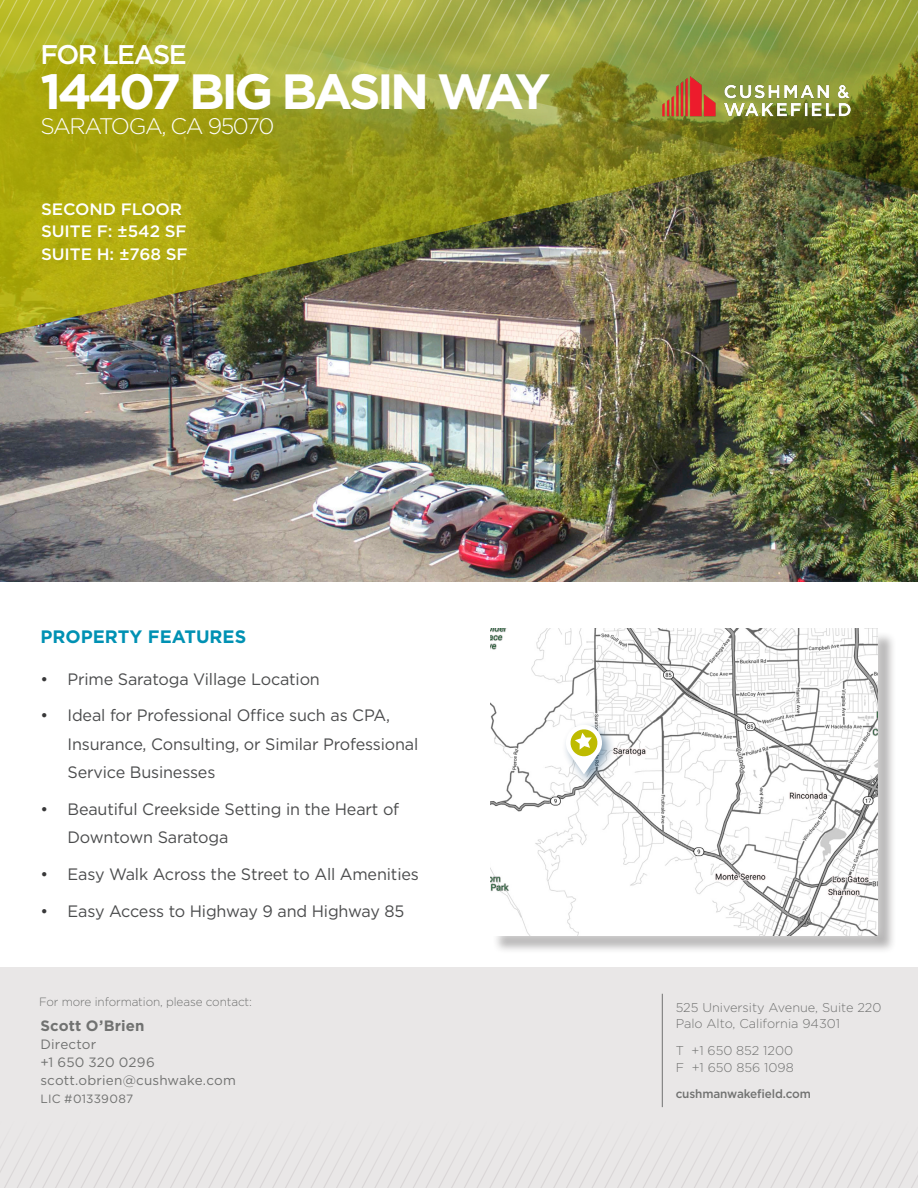
<style>
.page{position:relative;width:918px;height:1188px;background:#fff}
.page>*{position:absolute;margin:0;border:0;box-sizing:border-box;transform-origin:0 0}
.t1{font:700 49.5px "Gotham";letter-spacing:-.07em;color:#fff}
.t2{font:500 27px "Gotham";letter-spacing:-.06em;color:#fff}
.t3{font:300 22.5px "Gotham";letter-spacing:-.065em;color:#fff}
.Head_3_-_red{font:700 18px "Gotham";color:#0091b3}
.t4{font:16.5px/28.5px "Gotham";letter-spacing:-.01em;color:#4b4c4d}
.Tag_Text_-_white{font:500 16.5px "Gotham";letter-spacing:-.01em;color:#fff}
.t5{font:700 15px "Gotham";letter-spacing:.01em;color:#717271}
.t6{font:13.5px/18px "Gotham";letter-spacing:.01em;color:#717271}
.t7{font:300 12.75px/16.5px "Gotham";color:#717271}
.t8{font:300 12px "Gotham";letter-spacing:-.01em;color:#717271}
.t9{font:500 12px "Gotham";letter-spacing:-.01em;color:#717271}
.t10{font:12px "Gotham";letter-spacing:.015em;color:#717271}
.s1{color:#383839}
</style>
<div class="page">
<div style="left:0;top:968px;width:918px;height:220px;background:#e9e7e7"></div>
<hr style="left:662px;top:994px;width:1px;height:113px;background:#717271">
<svg style="left:0;top:1150px;width:918px;height:38px"></svg>
<div style="left:492px;top:631px;width:404px;height:324px;background:#231f20;opacity:.34"></div>
<div style="left:480px;top:619px;width:407px;height:326px;background:#fff;opacity:.75"></div>
<img style="left:490px;top:629px;width:388px;height:307px">
<img style="left:0;top:345px;width:918px;height:236px">
<div style="left:561px;top:720px;width:55px;height:67px;background:#003864;opacity:.5"></div>
<svg style="left:566px;top:719px;width:42px;height:55px"></svg>
<img style="left:0;top:85px;width:918px;height:260px">
<img style="left:224px;top:85px;width:694px;height:180px">
<img style="left:637px;top:85px;width:240px;height:56px">
<svg style="left:0;top:0;width:918px;height:85px;background:#a3ab3f"></svg>
<h2 class="t2" style="left:40px;top:37px;width:148px">FOR LEASE</h2>
<h1 class="t1" style="left:40px;top:58px;width:511px">14407 BIG BASIN WAY</h1>
<h3 class="t3" style="left:40px;top:112px;width:235px">SARATOGA, CA 95070</h3>
<p class="Tag_Text_-_white" style="left:41px;top:198px;width:142px">SECOND FLOOR</p>
<p class="Tag_Text_-_white" style="left:41px;top:220px;width:147px">SUITE F: ±542 SF</p>
<p class="Tag_Text_-_white" style="left:41px;top:243px;width:148px">SUITE H: ±768 SF</p>
<p class="Head_3_-_red" style="left:40px;top:625px;width:207px">PROPERTY FEATURES</p>
<p class="t4" style="left:40px;top:664px;width:281px"><span class="s1">•</span> Prime Saratoga Village Location</p>
<p class="t4" style="left:68px;top:701px;width:352px;text-indent:-27px"><span class="s1">•</span> Ideal for Professional Office such as CPA,<br>Insurance, Consulting, or Similar Professional<br>Service Businesses</p>
<p class="t4" style="left:68px;top:795px;width:333px;text-indent:-27px"><span class="s1">•</span> Beautiful Creekside Setting in the Heart of<br>Downtown Saratoga</p>
<p class="t4" style="left:40px;top:860px;width:380px"><span class="s1">•</span> Easy Walk Across the Street to All Amenities</p>
<p class="t4" style="left:40px;top:896px;width:365px"><span class="s1">•</span> Easy Access to Highway 9 and Highway 85</p>
<p class="t8" style="left:39px;top:994px;width:214px">For more information, please contact:</p>
<p class="t5" style="left:40px;top:1016px;width:106px">Scott O’Brien</p>
<p class="t6" style="left:40px;top:1035px;width:197px">Director<br>+1 650 320 0296 scott.obrien@cushwake.com</p>
<p class="t10" style="left:40px;top:1092px;width:94px">LIC #01339087</p>
<p class="t7" style="left:676px;top:998px;width:207px">525 University Avenue, Suite 220<br>Palo Alto, California 94301</p>
<p class="t7" style="left:676px;top:1042px;width:120px">T +1 650 852 1200<br>F +1 650 856 1098</p>
<p class="t9" style="left:676px;top:1086px;width:137px">cushmanwakefield.com</p>
</div>
